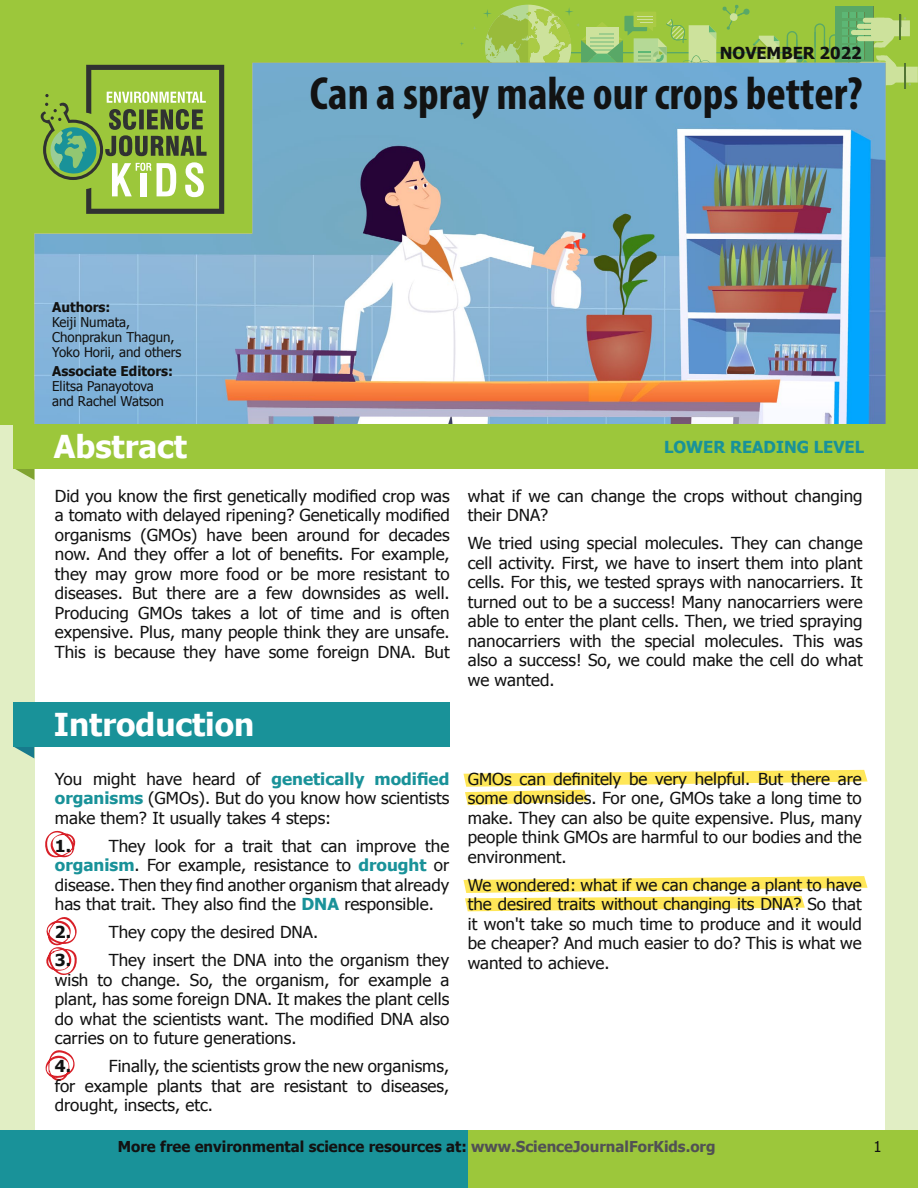
<style>
.page{position:relative;width:918px;height:1188px;background:#e1eec4}
.page>*{position:absolute;margin:0;border:0;box-sizing:border-box;transform-origin:0 0}
.t1{font:700 condensed 46.65px "Myriad Pro";color:#121212}
.t2{font:700 31.5px "Tahoma";color:#fff}
.t3{font:16.5px/19.5px "Tahoma";color:#121212;text-align:justify}
.t4{font:700 16.5px "Tahoma";color:#199299}
.t5{font:700 16.5px "Tahoma";color:#121212}
.t6{font:700 15px "Tahoma";color:#121212}
.t7{font:15px "Tahoma";color:#121212}
.t8{font:13.5px/15px "Tahoma";color:#121212}
.t9{font:700 13.5px "Tahoma";color:#121212}
.s1{font-weight:700;color:#199299}
.s2{font-weight:700}
.s3{color:#515154}
</style>
<div class="page">
<div style="left:35px;top:425px;width:849px;height:716px;background:#fff"></div>
<div style="left:0;top:0;width:918px;height:424px;background:#9cc73b"></div>
<svg style="left:865px;top:6px;width:8px;height:56px"></svg>
<div style="left:859px;top:62px;width:24px;height:5px;background:#b2c495;border-radius:2px"></div>
<div style="left:871px;top:18px;width:23px;height:23px;background:#cde29c;border-radius:6px"></div>
<div style="left:863px;top:18px;width:23px;height:5px;background:#cde29c;border-radius:2px"></div>
<div style="left:857px;top:24px;width:23px;height:5px;background:#cde29c;border-radius:2px"></div>
<div style="left:857px;top:36px;width:23px;height:5px;background:#cde29c;border-radius:2px"></div>
<div style="left:851px;top:30px;width:23px;height:5px;background:#cde29c;border-radius:2px"></div>
<svg style="left:876px;top:56px;width:42px;height:32px"></svg>
<svg style="left:874px;top:14px;width:36px;height:33px"></svg>
<svg style="left:472px;top:5px;width:393px;height:58px"></svg>
<img style="left:34px;top:63px;width:852px;height:361px">
<div style="left:451px;top:1131px;width:467px;height:57px;background:#9cc73b"></div>
<div style="left:0;top:1131px;width:468px;height:57px;background:#199299"></div>
<svg style="left:15px;top:469px;width:19px;height:11px"></svg>
<div style="left:13px;top:424px;width:905px;height:45px;background:#9cc73b"></div>
<svg style="left:14px;top:747px;width:20px;height:11px"></svg>
<div style="left:13px;top:702px;width:437px;height:45px;background:#199299"></div>
<svg style="left:45px;top:830px;width:31px;height:28px"></svg>
<svg style="left:45px;top:1050px;width:30px;height:31px"></svg>
<svg style="left:46px;top:917px;width:31px;height:58px"></svg>
<svg style="left:40px;top:65px;width:184px;height:149px"></svg>
<div style="left:140px;top:173px;width:7px;height:23px;background:#fff"></div>
<svg style="left:463px;top:770px;width:405px;height:35px"></svg>
<svg style="left:463px;top:876px;width:405px;height:35px"></svg>
<p class="t5" style="left:720px;top:42px;width:143px">NOVEMBER 2022</p>
<h1 class="t1" style="left:310px;top:64px;width:554px">Can a spray make our crops better?</h1>
<p class="t9" style="left:52px;top:298px;width:60px">Authors:</p>
<p class="t8" style="left:52px;top:314px;width:131px">Keiji Numata,<br>Chonprakun Thagun,<br>Yoko Horii, and others</p>
<p class="t9" style="left:52px;top:362px;width:122px">Associate Editors:</p>
<p class="t8" style="left:52px;top:378px;width:113px">Elitsa Panayotova and Rachel Watson</p>
<h2 class="t2" style="left:54px;top:425px;width:135px">Abstract</h2>
<p class="t4" style="left:664px;top:435px;width:202px">LOWER READING LEVEL</p>
<p class="t3" style="left:55px;top:485px;width:396px">Did you know the first genetically modified crop was a tomato with delayed ripening? Genetically modified organisms (GMOs) have been around for decades now. And they offer a lot of benefits. For example, they may grow more food or be more resistant to diseases. But there are a few downsides as well.<br>Producing GMOs takes a lot of time and is often expensive. Plus, many people think they are unsafe.<br>This is because they have some foreign DNA. But</p>
<p class="t3" style="left:468px;top:485px;width:396px">what if we can change the crops without changing their DNA?</p>
<p class="t3" style="left:468px;top:533px;width:396px">We tried using special molecules. They can change cell activity. First, we have to insert them into plant cells. For this, we tested sprays with nanocarriers. It turned out to be a success! Many nanocarriers were able to enter the plant cells. Then, we tried spraying nanocarriers with the special molecules. This was also a success! So, we could make the cell do what we wanted.</p>
<h2 class="t2" style="left:54px;top:702px;width:202px">Introduction</h2>
<p class="t3" style="left:55px;top:768px;width:396px">You might have heard of <span class="s1">genetically modified organisms</span> (GMOs). But do you know how scientists make them? It usually takes 4 steps:</p>
<p class="t3" style="left:55px;top:835px;width:396px"><span class="s2">1.</span> They look for a trait that can improve the <span class="s1">organism</span>. For example, resistance to <span class="s1">drought</span> or disease. Then they find another organism that already has that trait. They also find the <span class="s1">DNA</span> responsible.</p>
<p class="t3" style="left:55px;top:922px;width:265px"><span class="s2">2.</span> They copy the desired DNA.</p>
<p class="t3" style="left:55px;top:950px;width:396px"><span class="s2">3.</span> They insert the DNA into the organism they wish to change. So, the organism, for example a plant, has some foreign DNA. It makes the plant cells do what the scientists want. The modified DNA also carries on to future generations.</p>
<p class="t3" style="left:55px;top:1056px;width:396px"><span class="s2">4.</span> Finally, the scientists grow the new organisms, for example plants that are resistant to diseases, drought, insects, etc.</p>
<p class="t3" style="left:468px;top:768px;width:396px">GMOs can definitely be very helpful. But there are some downsides. For one, GMOs take a long time to make. They can also be quite expensive. Plus, many people think GMOs are harmful to our bodies and the environment.</p>
<p class="t3" style="left:468px;top:874px;width:396px">We wondered: what if we can change a plant to have the desired traits without changing its DNA? So that it won't take so much time to produce and it would be cheaper? And much easier to do? This is what we wanted to achieve.</p>
<p class="t6" style="left:118px;top:1136px;width:599px">Мore free environmental science resources аt: <span class="s3">www.ScienceJournalForKids.org</span></p>
<p class="t7" style="left:873px;top:1136px;width:10px">1</p>
</div>
